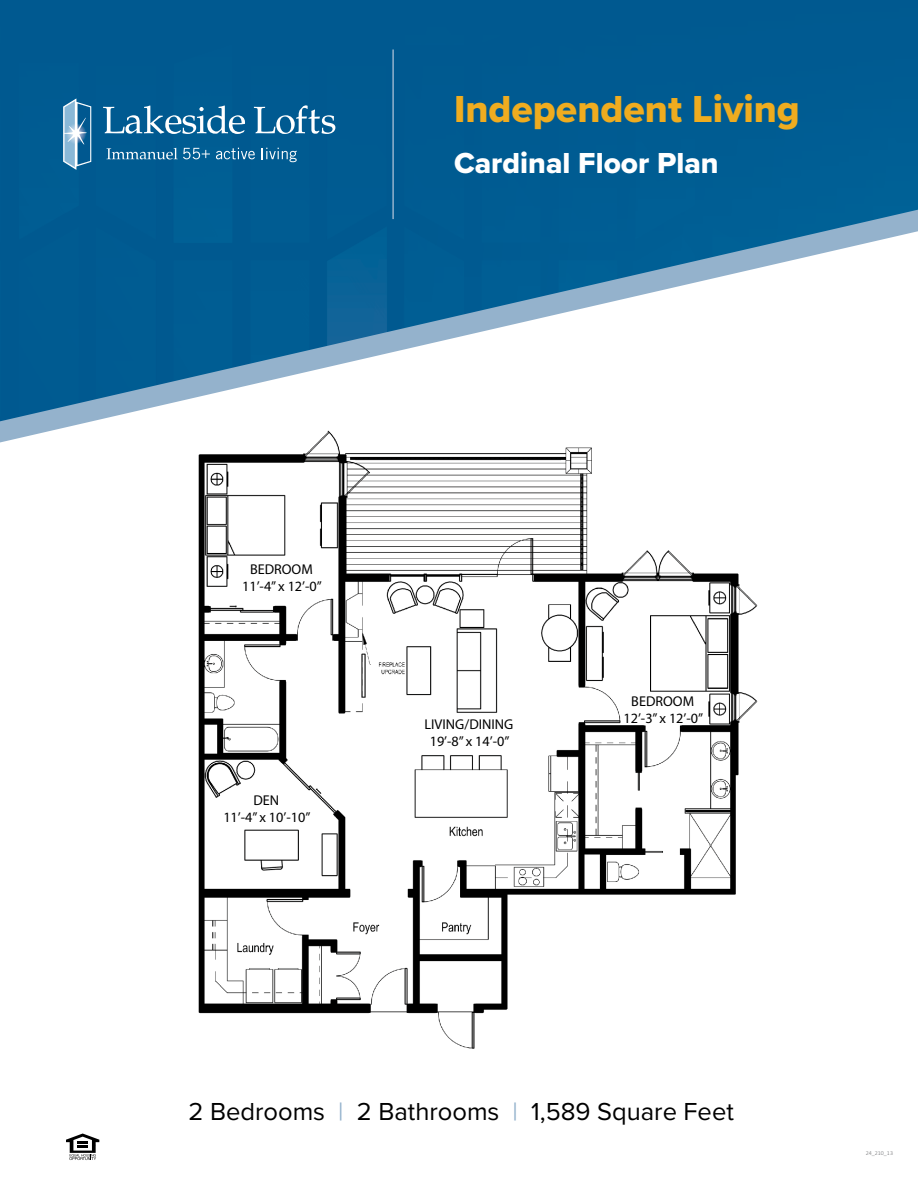
<style>
.page{position:relative;width:918px;height:1188px;background:#fff}
.page>*{position:absolute;margin:0;border:0;box-sizing:border-box;transform-origin:0 0}
.t1{font:39px "Proxima Nova Extrabld";color:#efac1f}
.t2{font:30px "Proxima Nova Extrabld";color:#fff}
.t3{font:25.5px "Proxima Nova";color:#000}
.t4{font:14.25px/17.1px "Myriad Pro";color:#000;text-align:center}
.t5{font:300 6px "Calibri";color:#6d6e71}
.s1{color:#94b2cc}
</style>
<div class="page">
<div style="left:0;top:0;width:918px;height:210px;background:#005a91"></div>
<svg style="left:0;top:210px;width:918px;height:232px"></svg>
<img style="left:178px;top:427px;width:594px;height:622px">
<div style="left:239px;top:518px;width:45px;height:19px;background:#fff"></div>
<div style="left:390px;top:626px;width:65px;height:19px;background:#fff"></div>
<div style="left:244px;top:806px;width:44px;height:19px;background:#fff"></div>
<div style="left:654px;top:648px;width:45px;height:19px;background:#fff"></div>
<svg style="left:66px;top:1134px;width:33px;height:26px"></svg>
<svg style="left:63px;top:98px;width:29px;height:72px;background:#649bbe"></svg>
<svg style="left:107px;top:148px;width:103px;height:12px"></svg>
<svg style="left:216px;top:148px;width:39px;height:11px"></svg>
<svg style="left:262px;top:148px;width:35px;height:14px"></svg>
<svg style="left:103px;top:105px;width:142px;height:29px"></svg>
<svg style="left:254px;top:105px;width:81px;height:29px"></svg>
<hr style="left:392px;top:50px;width:2px;height:169px;background:#94b2cc">
<h1 class="t1" style="left:454px;top:80px;width:347px">Independent Living</h1>
<h2 class="t2" style="left:454px;top:141px;width:266px">Cardinal Floor Plan</h2>
<p class="t4" style="left:242px;top:561px;width:81px">BEDROOM<br>11’-4” x 12’-0”</p>
<p class="t4" style="left:223px;top:791px;width:89px">DEN<br>11’-4” x 10’-10”</p>
<p class="t4" style="left:425px;top:715px;width:90px">LIVING/DINING<br>19’-8” x 14’-0”</p>
<p class="t4" style="left:623px;top:692px;width:81px">BEDROOM<br>12’-3” x 12’-0”</p>
<h3 class="t3" style="left:188px;top:1092px;width:547px">2 Bedrooms <span class="s1">|</span> 2 Bathrooms <span class="s1">|</span> 1,589 Square Feet</h3>
<p class="t5" style="left:866px;top:1149px;width:29px">24_210_13</p>
</div>
